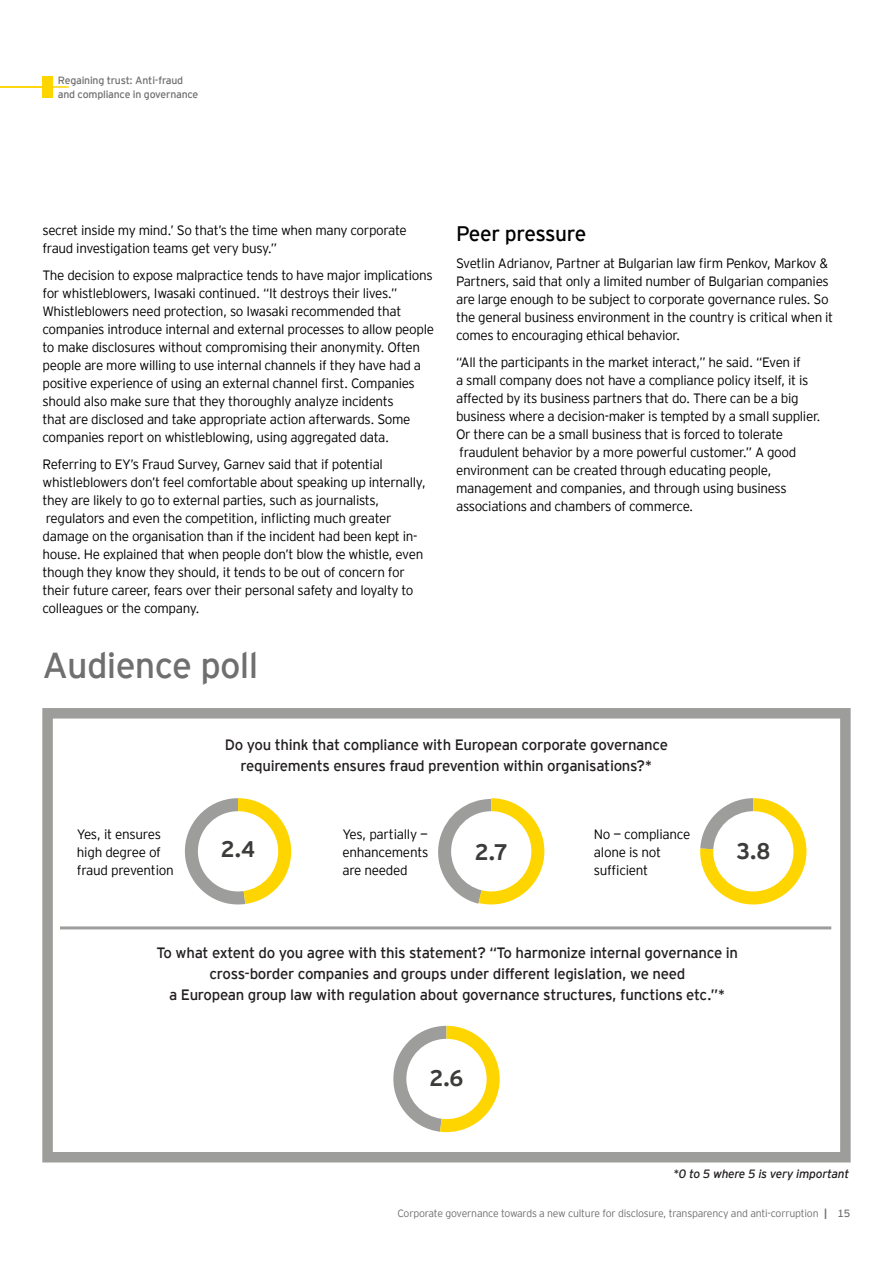
<style>
.page{position:relative;width:893px;height:1263px;background:#fff}
.page>*{position:absolute;margin:0;border:0;box-sizing:border-box;transform-origin:0 0}
.Headline_1{font:36px "EY Interstate";letter-spacing:-.02em;color:#706f6f}
.Body_copy{font:700 22.5px "EY Interstate";color:#3c3c3b}
.Sub_title_New{font:21px "EY Interstate";letter-spacing:-.025em;color:#000}
.t1{font:15px/21px "EY Interstate";letter-spacing:-.02em;color:#231f20;text-align:center}
.Body_copy-2{font:300 13.5px/18px "EY Interstate";letter-spacing:-.025em;color:#000}
.t2{font:italic 12px "EY Interstate";letter-spacing:-.02em;color:#231f20}
.t3{font:300 10.5px "EY Interstate";letter-spacing:-.02em;color:#706f6f}
.Page_No_s_Right{font:10.5px/13.5px "EY Interstate";letter-spacing:-.02em;color:#706f6f}
.s1{font-weight:700}
.s2{font-weight:400}
</style>
<div class="page">
<svg style="left:700px;top:798px;width:106px;height:106px"></svg>
<svg style="left:438px;top:798px;width:106px;height:106px"></svg>
<svg style="left:184px;top:798px;width:107px;height:107px"></svg>
<div style="left:42px;top:708px;width:809px;height:454px;border:10px solid #9d9d9c"></div>
<svg style="left:393px;top:1026px;width:107px;height:106px"></svg>
<hr style="left:60px;top:926px;width:771px;height:3px;background:#9d9d9c">
<hr style="left:0;top:86px;width:69px;height:2px;background:#ffd500">
<div style="left:42px;top:76px;width:11px;height:22px;background:#ffd500"></div>
<p class="Page_No_s_Right" style="left:58px;top:73px;width:142px">Regaining trust: Anti-fraud and compliance in governance</p>
<p class="Body_copy-2" style="left:43px;top:220px;width:366px">secret inside my mind.’ So that’s the time when many corporate fraud investigation teams get very busy.”</p>
<p class="Body_copy-2" style="left:43px;top:265px;width:393px">The decision to expose malpractice tends to have major implications for whistleblowers, Iwasaki continued. “It destroys their lives.” Whistleblowers need protection, so Iwasaki recommended that companies introduce internal and external processes to allow people to make disclosures without compromising their anonymity. Often people are more willing to use internal channels if they have had a positive experience of using an external channel first. Companies should also make sure that they thoroughly analyze incidents<br>that are disclosed and take appropriate action afterwards. Some companies report on whistleblowing, using aggregated data.</p>
<p class="Body_copy-2" style="left:43px;top:454px;width:385px">Referring to EY’s Fraud Survey, Garnev said that if potential whistleblowers don’t feel comfortable about speaking up internally, they are likely to go to external parties, such as journalists, regulators and even the competition, inflicting much greater damage on the organisation than if the incident had been kept in&shy;house. He explained that when people don’t blow the whistle, even though they know they should, it tends to be out of concern for their future career, fears over their personal safety and loyalty to colleagues or the company.</p>
<p class="Headline_1" style="left:42px;top:640px;width:217px">Audience poll</p>
<p class="Sub_title_New" style="left:456px;top:219px;width:132px">Peer pressure</p>
<p class="Body_copy-2" style="left:456px;top:253px;width:379px">Svetlin Adrianov, Partner at Bulgarian law firm Penkov, Markov &amp; Partners, said that only a limited number of Bulgarian companies are large enough to be subject to corporate governance rules. So the general business environment in the country is critical when it comes to encouraging ethical behavior.</p>
<p class="Body_copy-2" style="left:456px;top:352px;width:366px">“All the participants in the market interact,” he said. “Even if<br>a small company does not have a compliance policy itself, it is affected by its business partners that do. There can be a big business where a decision-maker is tempted by a small supplier.<br>Or there can be a small business that is forced to tolerate fraudulent behavior by a more powerful customer.” A good environment can be created through educating people, management and companies, and through using business associations and chambers of commerce.</p>
<p class="t1" style="left:225px;top:734px;width:445px">Do you think that compliance with European corporate governance requirements ensures fraud prevention within organisations?*</p>
<p class="Body_copy-2" style="left:77px;top:824px;width:98px">Yes, it ensures high degree of fraud prevention</p>
<p class="Body_copy" style="left:221px;top:833px;width:36px">2.4</p>
<p class="Body_copy-2" style="left:342px;top:824px;width:87px;text-align:justify">Yes, partially — enhancements are needed</p>
<p class="Body_copy" style="left:475px;top:836px;width:34px">2.7</p>
<p class="Body_copy-2" style="left:594px;top:824px;width:98px">No — compliance alone is not sufficient</p>
<p class="Body_copy" style="left:736px;top:834px;width:36px">3.8</p>
<p class="t1" style="left:157px;top:942px;width:583px">To what extent do you agree with this statement? “To harmonize internal governance in cross-border companies and groups under different legislation, we need<br>a European group law with regulation about governance structures, functions etc.”*</p>
<p class="Body_copy" style="left:429px;top:1061px;width:36px">2.6</p>
<p class="t2" style="left:673px;top:1165px;width:177px">*0 to 5 where 5 is very important</p>
<p class="t3" style="left:397px;top:1206px;width:454px">Corporate governance towards a new culture for disclosure, transparency and anti-corruption <span class="s1">|</span> <span class="s2">15</span></p>
</div>
